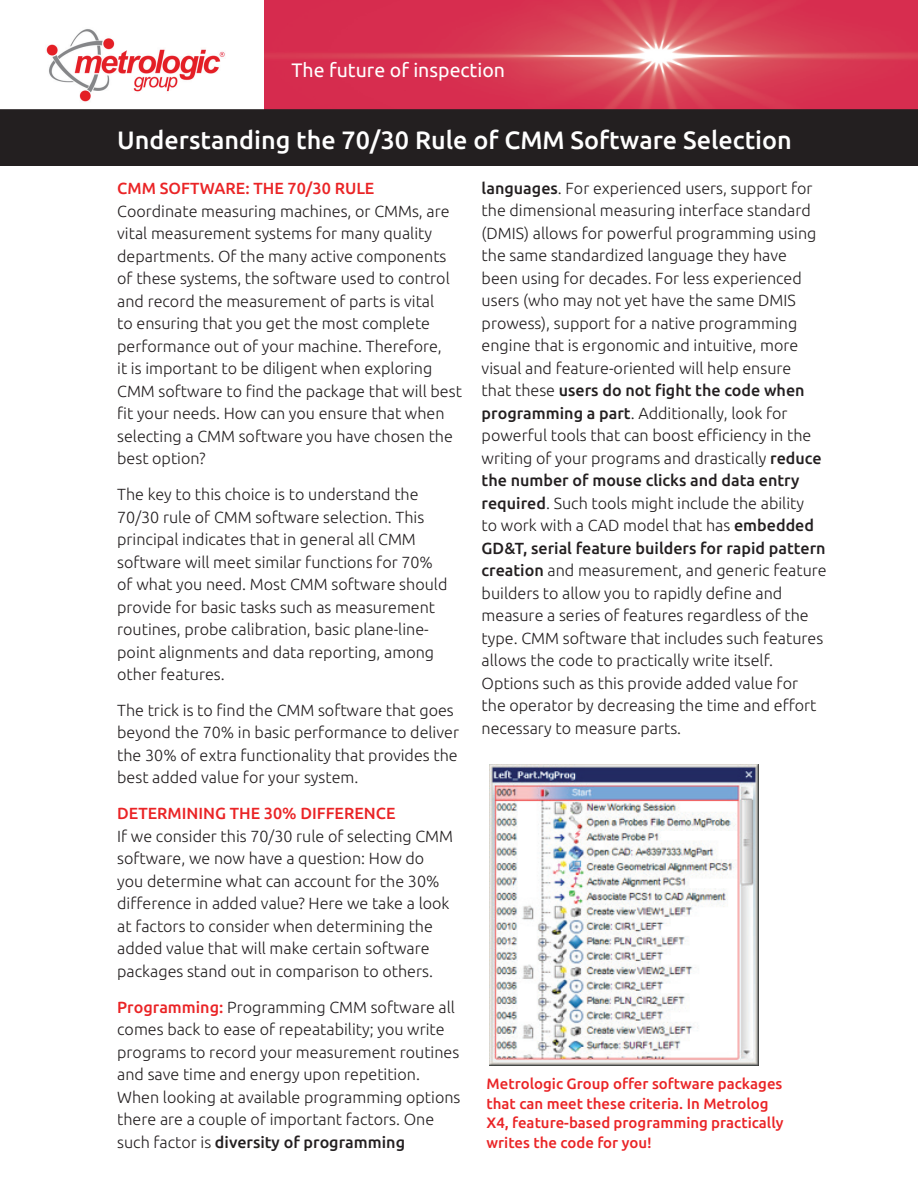
<style>
.page{position:relative;width:918px;height:1188px;background:#fff}
.page>*{position:absolute;margin:0;border:0;box-sizing:border-box;transform-origin:0 0}
.t1{font:500 25.2px "Ubuntu";color:#fff}
.t2{font:19.5px "Ubuntu";color:#fff}
.t3{font:300 16.2px/22.5px "Ubuntu";color:#231f20}
.t4{font:500 16.2px "Ubuntu";color:#ea2426}
.t5{font:500 15px/19.5px "Ubuntu";color:#ea2426}
.s1{font-weight:500;color:#ea2426}
.s2{font-weight:500}
</style>
<div class="page">
<div style="left:0;top:114px;width:918px;height:52px;background:#231f20"></div>
<img style="left:265px;top:0;width:653px;height:109px">
<img style="left:46px;top:29px;width:179px;height:73px">
<div style="left:0;top:109px;width:918px;height:6px;background:#231f20"></div>
<img style="left:490px;top:765px;width:268px;height:300px">
<p class="t2" style="left:292px;top:58px;width:215px">The future of inspection</p>
<h1 class="t1" style="left:117px;top:124px;width:676px">Understanding the 70/30 Rule of CMM Software Selection</h1>
<p class="t4" style="left:117px;top:178px;width:259px">CMM SOFTWARE: THE 70/30 RULE</p>
<p class="t3" style="left:117px;top:199px;width:346px">Coordinate measuring machines, or CMMs, are vital measurement systems for many quality departments. Of the many active components of these systems, the software used to control and record the measurement of parts is vital<br>to ensuring that you get the most complete performance out of your machine. Therefore,<br>it is important to be diligent when exploring CMM software to find the package that will best fit your needs. How can you ensure that when selecting a CMM software you have chosen the best option?</p>
<p class="t3" style="left:117px;top:483px;width:332px">The key to this choice is to understand the 70/30 rule of CMM software selection. This principal indicates that in general all CMM software will meet similar functions for 70% of what you need. Most CMM software should provide for basic tasks such as measurement routines, probe calibration, basic plane-line&shy;point alignments and data reporting, among other features.</p>
<p class="t3" style="left:117px;top:699px;width:343px">The trick is to find the CMM software that goes beyond the 70% in basic performance to deliver the 30% of extra functionality that provides the best added value for your system.</p>
<p class="t4" style="left:117px;top:803px;width:280px">DETERMINING THE 30% DIFFERENCE</p>
<p class="t3" style="left:117px;top:825px;width:337px">If we consider this 70/30 rule of selecting CMM software, we now have a question: How do you determine what can account for the 30% difference in added value? Here we take a look at factors to consider when determining the added value that will make certain software packages stand out in comparison to others.</p>
<p class="t3" style="left:117px;top:996px;width:345px"><span class="s1">Programming:</span> Programming CMM software all comes back to ease of repeatability; you write programs to record your measurement routines and save time and energy upon repetition.<br>When looking at available programming options there are a couple of important factors. One such factor is <span class="s2">diversity of programming</span></p>
<p class="t3" style="left:482px;top:177px;width:347px"><span class="s2">languages</span>. For experienced users, support for the dimensional measuring interface standard (DMIS) allows for powerful programming using the same standardized language they have been using for decades. For less experienced users (who may not yet have the same DMIS prowess), support for a native programming engine that is ergonomic and intuitive, more visual and feature-oriented will help ensure<br>that these <span class="s2">users do not fight the code when programming a part</span>. Additionally, look for powerful tools that can boost efficiency in the writing of your programs and drastically <span class="s2">reduce the number of mouse clicks and data entry required</span>. Such tools might include the ability<br>to work with a CAD model that has <span class="s2">embedded GD&amp;T, serial feature builders for rapid pattern creation</span> and measurement, and generic feature builders to allow you to rapidly define and measure a series of features regardless of the type. CMM software that includes such features allows the code to practically write itself.<br>Options such as this provide added value for<br>the operator by decreasing the time and effort necessary to measure parts.</p>
<p class="t5" style="left:487px;top:1074px;width:299px">Metrologic Group offer software packages that can meet these criteria. In Metrolog X4, feature-based programming practically writes the code for you!</p>
</div>
